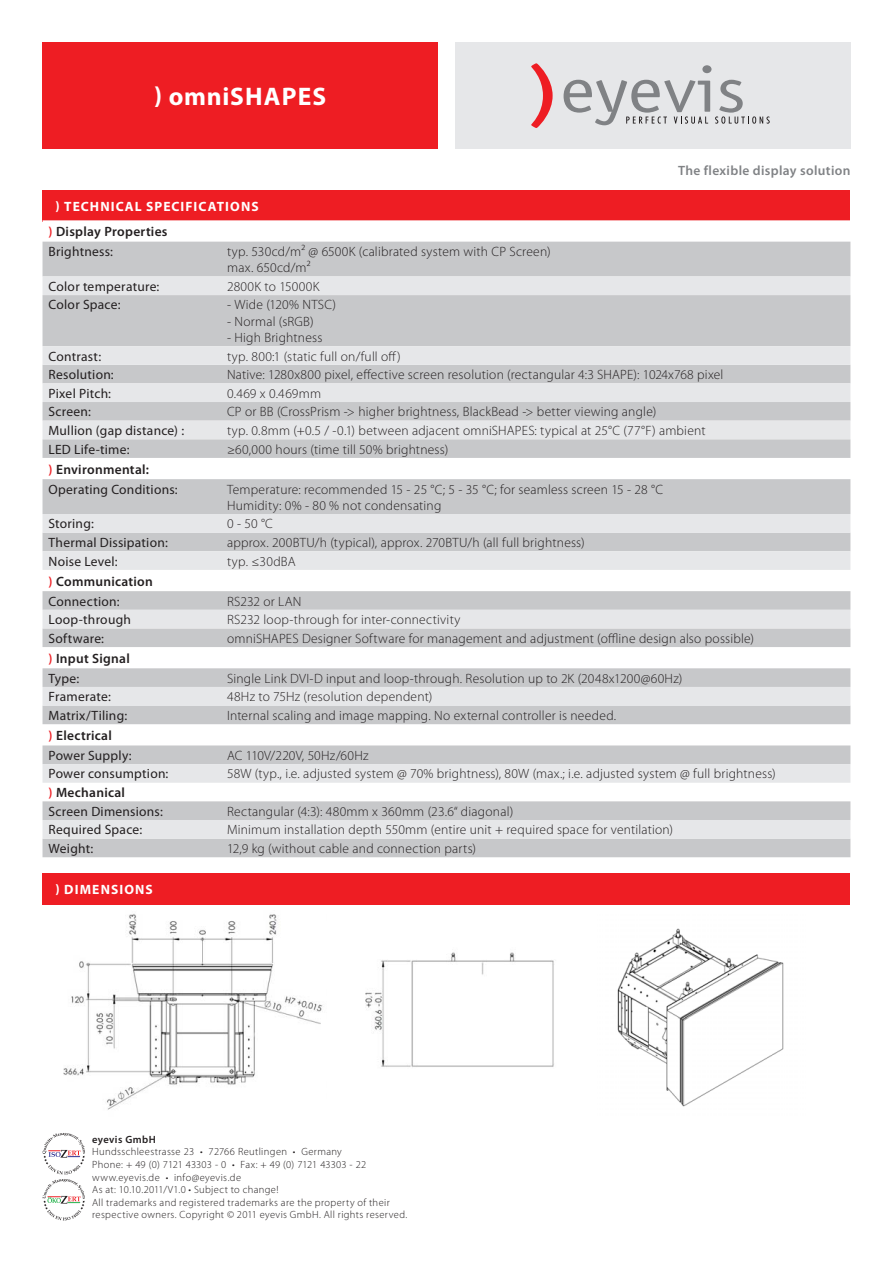
<style>
.page{position:relative;width:893px;height:1263px;background:#fff}
.page>*{position:absolute;margin:0;border:0;box-sizing:border-box;transform-origin:0 0}
.t1{font:700 25.5px "Myriad Pro";letter-spacing:.045em;color:#fff}
.t2{font:300 13.5px "Myriad Pro";letter-spacing:.015em;color:#231f20}
.t3{font:13.5px "Myriad Pro";letter-spacing:.02em;color:#231f20}
.tabellen_headline2{font:600 13.5px "Myriad Pro";letter-spacing:.02em;color:#231f20}
.t4{font:700 13.5px "Myriad Pro";letter-spacing:.08em;color:#fff}
.t5{font:600 13.5px "Myriad Pro";letter-spacing:.025em;color:#808285}
.t6{font:300 10.5px/12.6px "Myriad Pro";letter-spacing:.035em;color:#231f20}
.t7{font:300 10.5px "Myriad Pro";letter-spacing:.01em;color:#231f20}
.t8{font:600 10.5px "Myriad Pro";letter-spacing:.04em;color:#231f20}
.s1{color:#ee1d23}
</style>
<div class="page">
<div style="left:43px;top:190px;width:807px;height:31px;background:#ee1d23"></div>
<div style="left:43px;top:43px;width:395px;height:106px;background:#ee1d23"></div>
<div style="left:455px;top:43px;width:395px;height:106px;background:#e6e7e9"></div>
<svg style="left:531px;top:63px;width:22px;height:65px"></svg>
<svg style="left:564px;top:65px;width:206px;height:60px"></svg>
<svg style="left:43px;top:1133px;width:42px;height:87px"></svg>
<div style="left:43px;top:242px;width:807px;height:615px;background:#c7c8ca"></div>
<svg style="left:43px;top:276px;width:807px;height:563px"></svg>
<div style="left:43px;top:873px;width:807px;height:31px;background:#ee1d23"></div>
<img style="left:64px;top:914px;width:259px;height:196px">
<img style="left:365px;top:952px;width:189px;height:115px">
<img style="left:617px;top:928px;width:167px;height:179px">
<p class="t1" style="left:154px;top:80px;width:174px">) omniSHAPES</p>
<p class="t4" style="left:55px;top:198px;width:205px">) TECHNICAL SPECIFICATIONS</p>
<p class="t5" style="left:678px;top:162px;width:174px">The flexible display solution</p>
<p class="tabellen_headline2" style="left:49px;top:223px;width:121px"><span class="s1">)</span> Display Properties</p>
<p class="t3" style="left:49px;top:243px;width:66px">Brightness:</p>
<p class="t2" style="left:227px;top:243px;width:325px">typ. 530cd/m² @ 6500K (calibrated system with CP Screen)</p>
<p class="t2" style="left:227px;top:260px;width:85px">max. 650cd/m²</p>
<p class="t3" style="left:49px;top:278px;width:112px">Color temperature:</p>
<p class="t2" style="left:227px;top:278px;width:94px">2800K to 15000K</p>
<p class="t3" style="left:49px;top:297px;width:73px">Color Space:</p>
<p class="t2" style="left:227px;top:297px;width:110px">- Wide (120% NTSC)</p>
<p class="t2" style="left:227px;top:313px;width:88px">- Normal (sRGB)</p>
<p class="t2" style="left:227px;top:329px;width:97px">- High Brightness</p>
<p class="t3" style="left:49px;top:348px;width:54px">Contrast:</p>
<p class="t2" style="left:227px;top:348px;width:175px">typ. 800:1 (static full on/full off)</p>
<p class="t3" style="left:49px;top:366px;width:67px">Resolution:</p>
<p class="t2" style="left:227px;top:366px;width:498px">Native: 1280x800 pixel, effective screen resolution (rectangular 4:3 SHAPE): 1024x768 pixel</p>
<p class="t3" style="left:49px;top:385px;width:64px">Pixel Pitch:</p>
<p class="t2" style="left:227px;top:385px;width:95px">0.469 x 0.469mm</p>
<p class="t3" style="left:49px;top:403px;width:44px">Screen:</p>
<p class="t2" style="left:227px;top:404px;width:431px">CP or BB (CrossPrism -&gt; higher brightness, BlackBead -&gt; better viewing angle)</p>
<p class="t3" style="left:49px;top:422px;width:137px">Mullion (gap distance) :</p>
<p class="t2" style="left:227px;top:422px;width:480px">typ. 0.8mm (+0.5 / -0.1) between adjacent omniSHAPES: typical at 25°C (77°F) ambient</p>
<p class="t3" style="left:49px;top:441px;width:83px">LED Life-time:</p>
<p class="t2" style="left:227px;top:441px;width:223px">≥60,000 hours (time till 50% brightness)</p>
<p class="tabellen_headline2" style="left:49px;top:460px;width:102px"><span class="s1">)</span> Environmental:</p>
<p class="t3" style="left:49px;top:481px;width:131px">Operating Conditions:</p>
<p class="t2" style="left:227px;top:481px;width:437px">Temperature: recommended 15 - 25 °C; 5 - 35 °C; for seamless screen 15 - 28 °C</p>
<p class="t2" style="left:227px;top:497px;width:216px">Humidity: 0% - 80 % not condensating</p>
<p class="t3" style="left:49px;top:515px;width:47px">Storing:</p>
<p class="t2" style="left:227px;top:516px;width:47px">0 - 50 °C</p>
<p class="t3" style="left:49px;top:534px;width:121px">Thermal Dissipation:</p>
<p class="t2" style="left:227px;top:534px;width:359px">approx. 200BTU/h (typical), approx. 270BTU/h (all full brightness)</p>
<p class="t3" style="left:49px;top:553px;width:71px">Noise Level:</p>
<p class="t2" style="left:227px;top:553px;width:70px">typ. ≤30dBA</p>
<p class="tabellen_headline2" style="left:49px;top:572px;width:106px"><span class="s1">)</span> Communication</p>
<p class="t3" style="left:49px;top:593px;width:73px">Connection:</p>
<p class="t2" style="left:227px;top:593px;width:76px">RS232 or LAN</p>
<p class="t3" style="left:49px;top:611px;width:84px">Loop-through</p>
<p class="t2" style="left:227px;top:611px;width:235px">RS232 loop-through for inter-connectivity</p>
<p class="t3" style="left:49px;top:630px;width:57px">Software:</p>
<p class="t2" style="left:227px;top:630px;width:529px">omniSHAPES Designer Software for management and adjustment (offline design also possible)</p>
<p class="tabellen_headline2" style="left:49px;top:650px;width:83px"><span class="s1">)</span> Input Signal</p>
<p class="t3" style="left:49px;top:670px;width:32px">Type:</p>
<p class="t2" style="left:227px;top:670px;width:457px">Single Link DVI-D input and loop-through. Resolution up to 2K (2048x1200@60Hz)</p>
<p class="t3" style="left:49px;top:688px;width:64px">Framerate:</p>
<p class="t2" style="left:227px;top:689px;width:207px">48Hz to 75Hz (resolution dependent)</p>
<p class="t3" style="left:49px;top:707px;width:80px">Matrix/Tiling:</p>
<p class="t2" style="left:227px;top:707px;width:391px">Internal scaling and image mapping. No external controller is needed.</p>
<p class="tabellen_headline2" style="left:49px;top:727px;width:65px"><span class="s1">)</span> Electrical</p>
<p class="t3" style="left:49px;top:747px;width:85px">Power Supply:</p>
<p class="t2" style="left:227px;top:747px;width:143px">AC 110V/220V, 50Hz/60Hz</p>
<p class="t3" style="left:49px;top:766px;width:121px">Power consumption:</p>
<p class="t2" style="left:227px;top:766px;width:550px">58W (typ., i.e. adjusted system @ 70% brightness), 80W (max.; i.e. adjusted system @ full brightness)</p>
<p class="tabellen_headline2" style="left:49px;top:784px;width:78px"><span class="s1">)</span> Mechanical</p>
<p class="t3" style="left:49px;top:803px;width:116px">Screen Dimensions:</p>
<p class="t2" style="left:227px;top:803px;width:288px">Rectangular (4:3): 480mm x 360mm (23.6“ diagonal)</p>
<p class="t3" style="left:49px;top:821px;width:95px">Required Space:</p>
<p class="t2" style="left:227px;top:822px;width:448px">Minimum installation depth 550mm (entire unit + required space for ventilation)</p>
<p class="t3" style="left:49px;top:840px;width:46px">Weight:</p>
<p class="t2" style="left:227px;top:840px;width:251px">12,9 kg (without cable and connection parts)</p>
<p class="t4" style="left:55px;top:880px;width:99px">) DIMENSIONS</p>
<p class="t8" style="left:92px;top:1132px;width:65px">eyevis GmbH</p>
<p class="t6" style="left:92px;top:1145px;width:251px">Hundsschleestrasse 23 • 72766 Reutlingen • Germany</p>
<p class="t7" style="left:92px;top:1158px;width:276px">Phone: + 49 (0) 7121 43303 - 0 • Fax: + 49 (0) 7121 43303 - 22</p>
<p class="t6" style="left:92px;top:1171px;width:150px">www.eyevis.de • info@eyevis.de</p>
<p class="t6" style="left:92px;top:1183px;width:188px">As at: 10.10.2011/V1.0 • Subject to change!</p>
<p class="t6" style="left:92px;top:1196px;width:317px">All trademarks and registered trademarks are the property of their respective owners. Copyright © 2011 eyevis GmbH. All rights reserved.</p>
</div>
